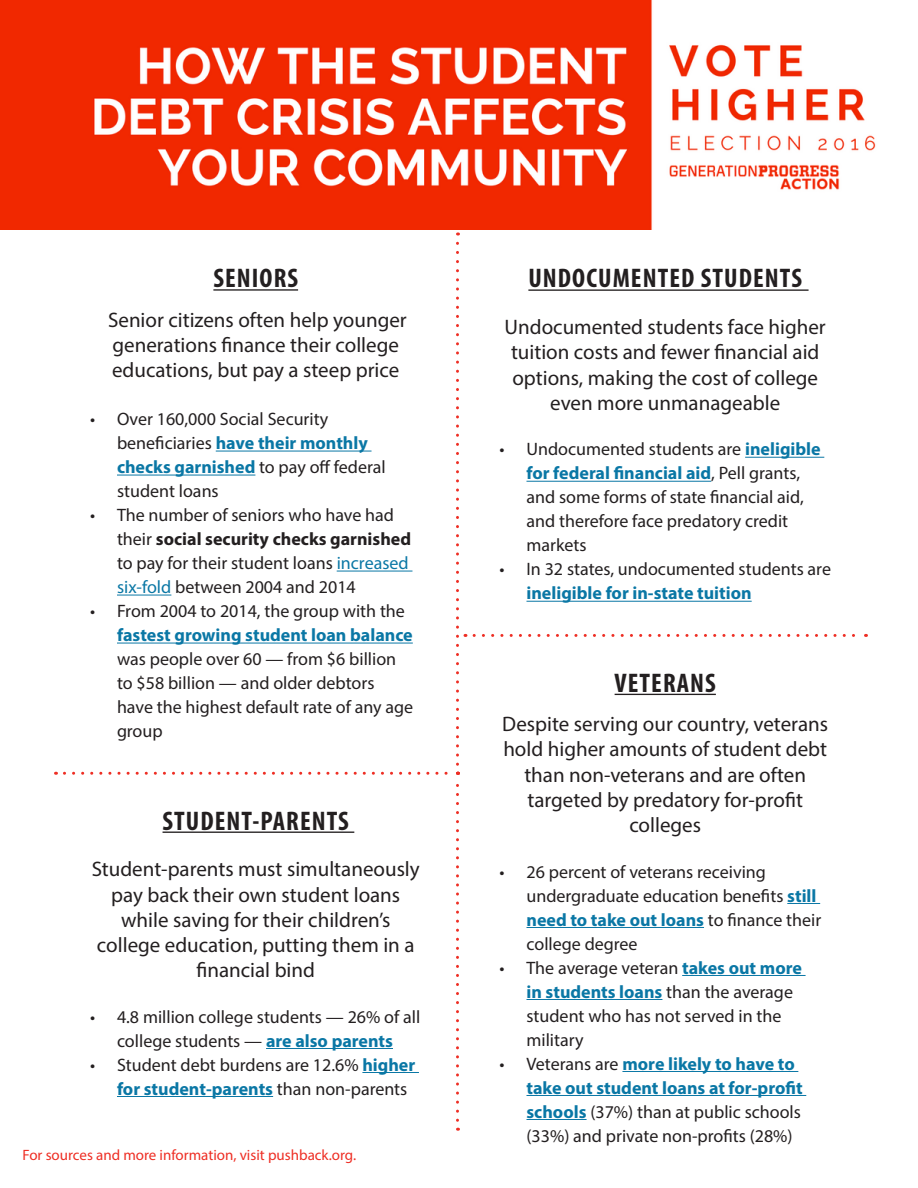
<style>
.page{position:relative;width:918px;height:1188px;background:#fff}
.page>*{position:absolute;margin:0;border:0;box-sizing:border-box;transform-origin:0 0}
.t1{font:700 condensed 27px "Myriad Pro";letter-spacing:.04em;color:#231f20}
.t2{font:21px/25.2px "Myriad Pro";color:#231f20;text-align:center}
.t3{font:18px/24px "Myriad Pro";color:#231f20}
.t4{font:15px "Myriad Pro";color:#ee2e24}
.s1{font-weight:700;color:#0a77a5}
.s2{font-weight:700}
.s3{color:#0a77a5}
</style>
<div class="page">
<svg style="left:456px;top:232px;width:3px;height:532px"></svg>
<svg style="left:64px;top:772px;width:395px;height:348px"></svg>
<hr style="left:213px;top:289px;width:85px;height:2px;background:#231f20">
<hr style="left:216px;top:451px;width:156px;height:1px;background:#0a77a5">
<hr style="left:117px;top:475px;width:138px;height:1px;background:#0a77a5">
<hr style="left:337px;top:571px;width:75px;height:1px;background:#0a77a5">
<hr style="left:117px;top:595px;width:54px;height:1px;background:#0a77a5">
<hr style="left:117px;top:643px;width:296px;height:1px;background:#0a77a5">
<hr style="left:163px;top:832px;width:191px;height:1px;background:#231f20">
<hr style="left:266px;top:1048px;width:127px;height:1px;background:#0a77a5">
<hr style="left:362px;top:1072px;width:57px;height:1px;background:#0a77a5">
<hr style="left:117px;top:1096px;width:156px;height:1px;background:#0a77a5">
<svg style="left:474px;top:634px;width:393px;height:3px"></svg>
<hr style="left:528px;top:289px;width:281px;height:2px;background:#231f20">
<hr style="left:745px;top:457px;width:79px;height:1px;background:#0a77a5">
<hr style="left:526px;top:481px;width:185px;height:1px;background:#0a77a5">
<hr style="left:526px;top:601px;width:226px;height:1px;background:#0a77a5">
<hr style="left:615px;top:694px;width:101px;height:1px;background:#231f20">
<hr style="left:787px;top:903px;width:33px;height:1px;background:#0a77a5">
<hr style="left:526px;top:927px;width:178px;height:1px;background:#0a77a5">
<hr style="left:682px;top:975px;width:124px;height:1px;background:#0a77a5">
<hr style="left:526px;top:999px;width:136px;height:1px;background:#0a77a5">
<hr style="left:622px;top:1071px;width:176px;height:1px;background:#0a77a5">
<hr style="left:526px;top:1095px;width:280px;height:1px;background:#0a77a5">
<hr style="left:526px;top:1119px;width:61px;height:1px;background:#0a77a5">
<img style="left:0;top:0;width:876px;height:230px">
<p class="t1" style="left:213px;top:261px;width:86px">SENIORS</p>
<p class="t2" style="left:108px;top:307px;width:300px;text-align:left">Senior citizens often help younger generations finance their college educations, but pay a steep price</p>
<p class="t3" style="left:117px;top:407px;width:270px;text-indent:-27px">• Over 160,000 Social Security beneficiaries <span class="s1">have their monthly checks garnished</span> to pay off federal student loans</p>
<p class="t3" style="left:117px;top:503px;width:296px;text-indent:-27px">• The number of seniors who have had their <span class="s2">social security checks garnished </span>to pay for their student loans <span class="s3">increased six-fold</span> between 2004 and 2014</p>
<p class="t3" style="left:117px;top:599px;width:298px;text-indent:-27px">• From 2004 to 2014, the group with the <span class="s1">fastest growing student loan balance </span>was people over 60 — from $6 billion to $58 billion — and older debtors have the highest default rate of any age group</p>
<p class="t1" style="left:163px;top:804px;width:188px">STUDENT-PARENTS</p>
<p class="t2" style="left:92px;top:856px;width:330px">Student-parents must simultaneously pay back their own student loans while saving for their children’s college education, putting them in a financial bind</p>
<p class="t3" style="left:90px;top:1004px;width:332px;text-align:center">• 4.8 million college students — 26% of all college students — <span class="s1">are also parents</span></p>
<p class="t3" style="left:117px;top:1052px;width:300px;text-indent:-27px">• Student debt burdens are 12.6% <span class="s1">higher for student-parents</span> than non-parents</p>
<p class="t4" style="left:23px;top:1145px;width:335px">For sources and more information, visit pushback.org.</p>
<p class="t1" style="left:528px;top:262px;width:275px">UNDOCUMENTED STUDENTS</p>
<p class="t2" style="left:505px;top:314px;width:323px">Undocumented students face higher tuition costs and fewer financial aid options, making the cost of college even more unmanageable</p>
<p class="t3" style="left:526px;top:437px;width:296px;text-indent:-27px">• Undocumented students are <span class="s1">ineligible for federal financial aid</span>, Pell grants, and some forms of state financial aid, and therefore face predatory credit markets</p>
<p class="t3" style="left:526px;top:557px;width:306px;text-indent:-27px">• In 32 states, undocumented students are <span class="s1">ineligible for in-state tuition</span></p>
<p class="t1" style="left:615px;top:666px;width:103px">VETERANS</p>
<p class="t2" style="left:502px;top:711px;width:327px">Despite serving our country, veterans hold higher amounts of student debt than non-veterans and are often targeted by predatory for-profit colleges</p>
<p class="t3" style="left:526px;top:859px;width:296px;text-indent:-27px">• 26 percent of veterans receiving undergraduate education benefits <span class="s1">still need to take out loans</span> to finance their college degree</p>
<p class="t3" style="left:526px;top:955px;width:277px;text-indent:-27px">• The average veteran <span class="s1">takes out more in students loans</span> than the average student who has not served in the military</p>
<p class="t3" style="left:526px;top:1051px;width:278px;text-indent:-27px">• Veterans are <span class="s1">more likely to have to take out student loans at for-profit schools</span> (37%) than at public schools (33%) and private non-profits (28%)</p>
</div>
